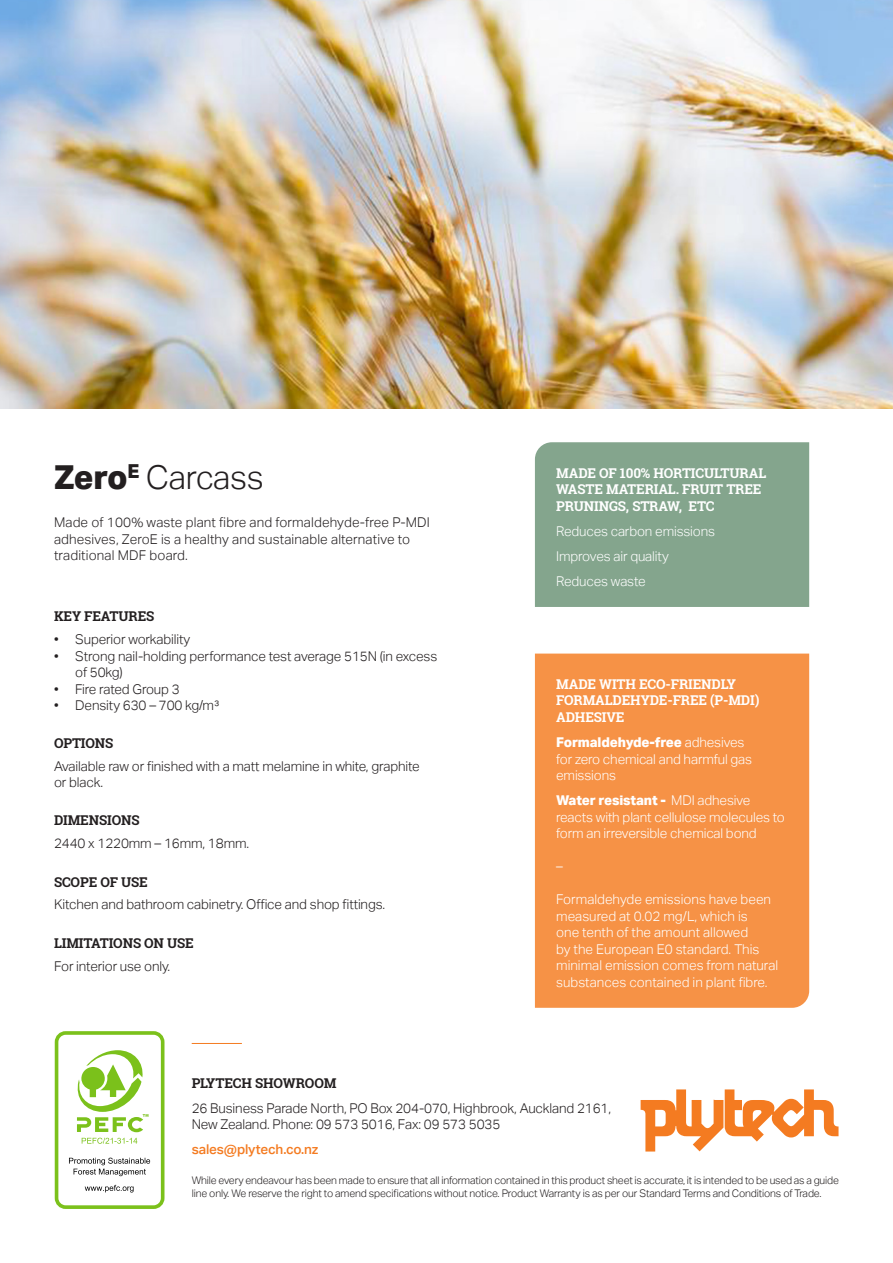
<style>
.page{position:relative;width:893px;height:1263px;background:#fff}
.page>*{position:absolute;margin:0;border:0;box-sizing:border-box;transform-origin:0 0}
.t1{font:300 33px "Aktiv Grotesk";letter-spacing:-.01em;color:#231f20}
.data{font:300 13.5px/16.5px "Aktiv Grotesk";letter-spacing:-.01em;color:#231f20}
.subhead{font:300 13.5px/16.5px "Aktiv Grotesk";color:#fff}
.blurb{font:300 13.5px/16.5px "Aktiv Grotesk";letter-spacing:.01em;color:#231f20}
.data-2{font:300 13.5px/16.5px "Aktiv Grotesk";letter-spacing:-.01em;color:#fff}
.subhead-2{font:700 13.5px "Roboto Slab";letter-spacing:-.01em;color:#231f20}
.data-3{font:700 13.5px/16.5px "Roboto Slab";letter-spacing:-.01em;color:#fff}
.subhead-3{font:700 13.5px/16.5px "Roboto Slab";letter-spacing:-.01em;color:#fff}
.data-4{font:500 13.5px "Aktiv Grotesk";letter-spacing:-.01em;color:#f47b21}
.t2{font:300 10.5px/13.5px "Aktiv Grotesk";letter-spacing:-.015em;color:#231f20}
.s1{font-weight:800}
</style>
<div class="page">
<div style="left:535px;top:442px;width:274px;height:165px;background:#84a58d"></div>
<div style="left:535px;top:653px;width:274px;height:355px;background:#f69246"></div>
<svg style="left:641px;top:1089px;width:197px;height:62px"></svg>
<hr style="left:192px;top:1043px;width:50px;height:1px;background:#f47b21">
<div style="left:55px;top:1031px;width:109px;height:178px;border:4px solid #7bc11b;border-radius:9px"></div>
<svg style="left:82px;top:1138px;width:55px;height:6px"></svg>
<svg style="left:69px;top:1158px;width:81px;height:18px"></svg>
<svg style="left:85px;top:1185px;width:49px;height:7px"></svg>
<svg style="left:77px;top:1050px;width:71px;height:82px"></svg>
<img style="left:0;top:0;width:893px;height:408px">
<p class="t1" style="left:54px;top:458px;width:211px"><span class="s1">Zero</span><sup>E</sup> Carcass</p>
<p class="data-3" style="left:556px;top:464px;width:212px">MADE OF 100% HORTICULTURAL<br>WASTE MATERIAL. FRUIT TREE<br>PRUNINGS, STRAW, ETC</p>
<p class="data-2" style="left:556px;top:523px;width:160px">Reduces carbon emissions</p>
<p class="data-2" style="left:556px;top:548px;width:114px">Improves air quality</p>
<p class="subhead" style="left:556px;top:573px;width:91px">Reduces waste</p>
<p class="blurb" style="left:54px;top:514px;width:377px">Made of 100% waste plant fibre and formaldehyde-free P-MDI adhesives, ZeroE is a healthy and sustainable alternative to traditional MDF board.</p>
<p class="subhead-2" style="left:54px;top:607px;width:102px">KEY FEATURES</p>
<p class="data" style="left:54px;top:631px;width:138px">• Superior workability</p>
<p class="data" style="left:75px;top:648px;width:364px;text-indent:-21px">• Strong nail-holding performance test average 515N (in excess of 50kg)</p>
<p class="data" style="left:54px;top:681px;width:127px">• Fire rated Group 3</p>
<p class="data" style="left:54px;top:697px;width:167px">• Density 630 – 700 kg/m³</p>
<p class="subhead-2" style="left:54px;top:734px;width:61px">OPTIONS</p>
<p class="data" style="left:54px;top:758px;width:367px">Available raw or finished with a matt melamine in white, graphite or black.</p>
<p class="subhead-2" style="left:54px;top:810px;width:87px">DIMENSIONS</p>
<p class="data" style="left:54px;top:835px;width:197px">2440 x 1220mm – 16mm, 18mm.</p>
<p class="subhead-2" style="left:54px;top:872px;width:95px">SCOPE OF USE</p>
<p class="data" style="left:54px;top:896px;width:333px">Kitchen and bathroom cabinetry. Office and shop fittings.</p>
<p class="subhead-2" style="left:54px;top:934px;width:141px">LIMITATIONS ON USE</p>
<p class="data" style="left:54px;top:958px;width:118px">For interior use only.</p>
<p class="subhead-3" style="left:556px;top:676px;width:205px">MADE WITH ECO-FRIENDLY<br>FORMALDEHYDE-FREE (P-MDI)<br>ADHESIVE</p>
<p class="data-2" style="left:556px;top:734px;width:197px"><span class="s1">Formaldehyde-free</span> adhesives for zero chemical and harmful gas emissions</p>
<p class="subhead" style="left:556px;top:792px;width:230px"><span class="s1">Water resistant -</span> MDI adhesive reacts with plant cellulose molecules to form an irreversible chemical bond</p>
<p class="subhead" style="left:556px;top:858px;width:8px">–</p>
<p class="subhead" style="left:556px;top:891px;width:224px">Formaldehyde emissions have been measured at 0.02 mg/L, which is<br>one tenth of the amount allowed<br>by the European E0 standard. This minimal emission comes from natural substances contained in plant fibre.</p>
<p class="subhead-2" style="left:192px;top:1073px;width:146px">PLYTECH SHOWROOM</p>
<p class="data" style="left:192px;top:1100px;width:421px">26 Business Parade North, PO Box 204-070, Highbrook, Auckland 2161,<br>New Zealand. Phone: 09 573 5016, Fax: 09 573 5035</p>
<p class="data-4" style="left:192px;top:1141px;width:128px">sales@plytech.co.nz</p>
<p class="t2" style="left:192px;top:1173px;width:649px">While every endeavour has been made to ensure that all information contained in this product sheet is accurate, it is intended to be used as a guide line only. We reserve the right to amend specifications without notice. Product Warranty is as per our Standard Terms and Conditions of Trade.</p>
</div>
